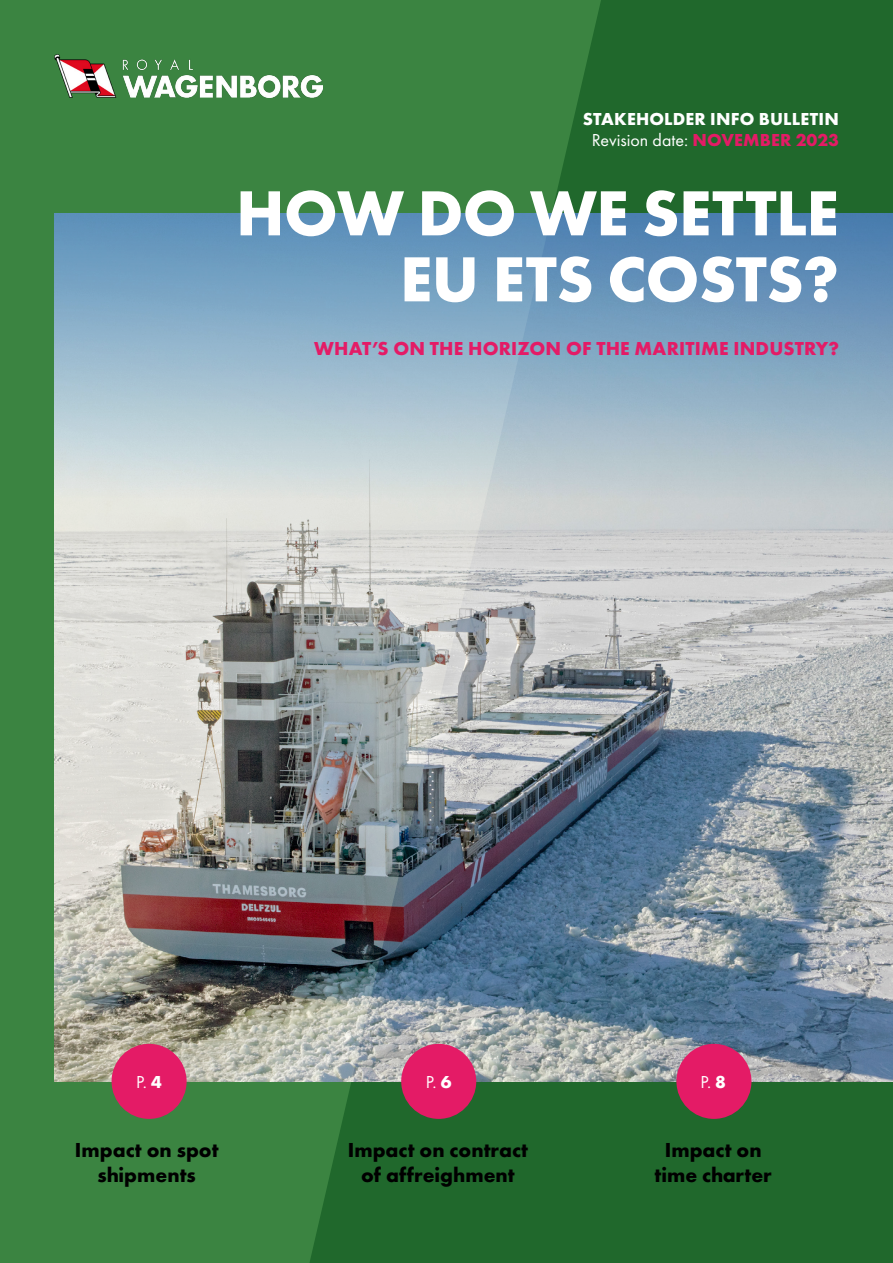
<style>
.page{position:relative;width:893px;height:1263px;background:#20682c}
.page>*{position:absolute;margin:0;border:0;box-sizing:border-box;transform-origin:0 0}
.t1{font:700 66px/66px "Futura PT";letter-spacing:-.01em;color:#fff;text-align:right}
.t2{font:700 21px/25.2px "Futura PT";color:#000;text-align:center}
.t3{font:700 19.5px "Futura PT";letter-spacing:.01em;color:#e41b66}
.t4{font:700 18px/21.6px "Futura PT";letter-spacing:.01em;color:#fff;text-align:center}
.t5{font:18px "Futura PT";color:#fff}
.s1{font-weight:400}
.s2{color:#e41b66}
.s3{font-weight:700}
</style>
<div class="page">
<img style="left:617px;top:497px;width:276px;height:584px">
<img style="left:0;top:0;width:617px;height:1263px">
<img style="left:54px;top:54px;width:269px;height:43px">
<div style="left:676px;top:1044px;width:75px;height:75px;background:#e41b66;border-radius:50%"></div>
<div style="left:112px;top:1044px;width:75px;height:75px;background:#e41b66;border-radius:50%"></div>
<div style="left:401px;top:1044px;width:75px;height:75px;background:#e41b66;border-radius:50%"></div>
<svg style="left:54px;top:213px;width:839px;height:284px;background:#8eafc7"></svg>
<p class="t4" style="left:583px;top:108px;width:258px">STAKEHOLDER INFO BULLETIN<br><span class="s1">Revision date:</span> <span class="s2">NOVEMBER 2023</span></p>
<h1 class="t1" style="left:236px;top:179px;width:604px">HOW DO WE SETTLE<br>EU ETS COSTS?</h1>
<p class="t3" style="left:314px;top:336px;width:526px">WHAT’S ON THE HORIZON OF THE MARITIME INDUSTRY?</p>
<p class="t5" style="left:136px;top:1071px;width:27px">P. <span class="s3">4</span></p>
<p class="t5" style="left:426px;top:1071px;width:27px">P. <span class="s3">6</span></p>
<p class="t2" style="left:75px;top:1136px;width:145px">Impact on spot shipments</p>
<p class="t2" style="left:348px;top:1136px;width:182px">Impact on contract of affreighment</p>
<p class="t5" style="left:700px;top:1071px;width:27px">P. <span class="s3">8</span></p>
<p class="t2" style="left:654px;top:1136px;width:119px">Impact on time charter</p>
</div>
